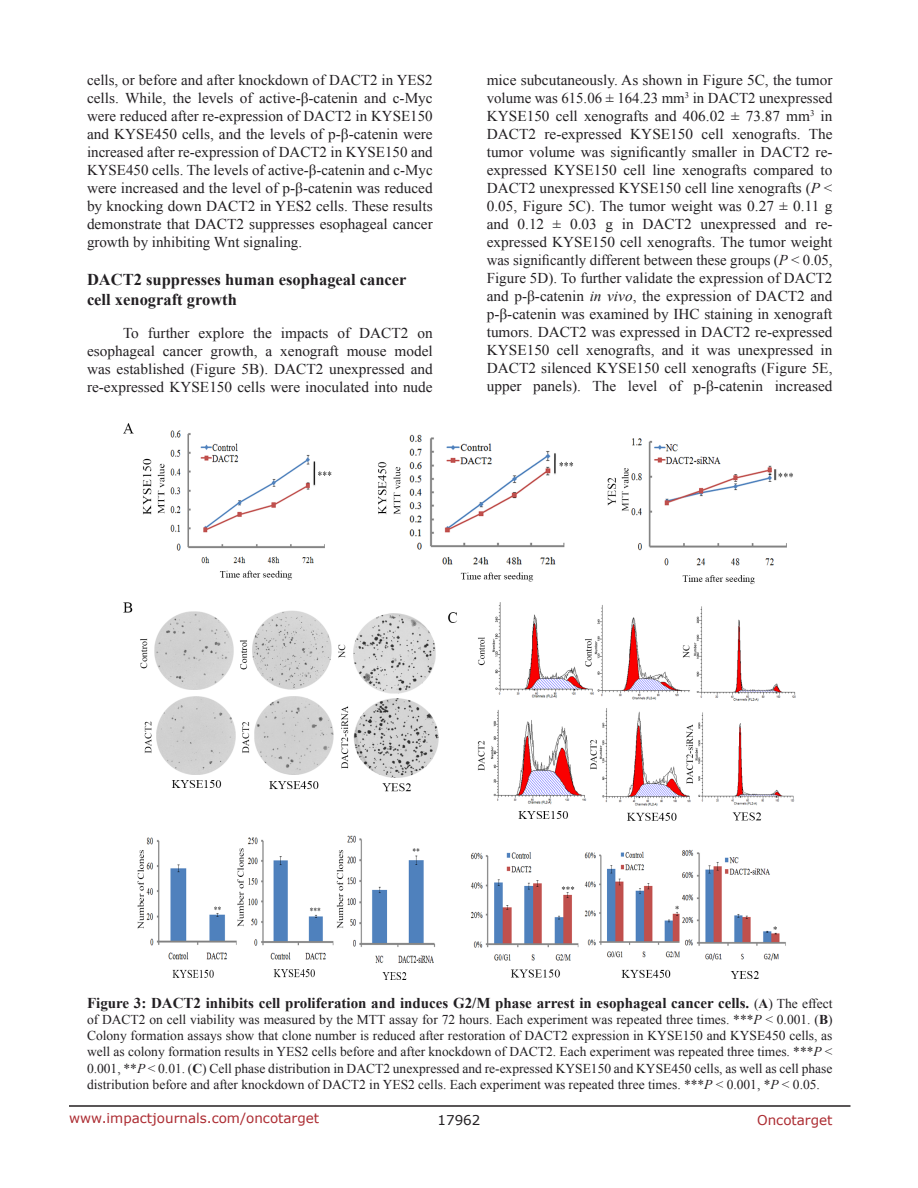
<style>
.page{position:relative;width:918px;height:1188px;background:#fff}
.page>*{position:absolute;margin:0;border:0;box-sizing:border-box;transform-origin:0 0}
.SubHeading{font:700 16.5px/19.8px "Times New Roman";color:#221f22}
.BodyText{font:15px/18px "Times New Roman";color:#221f22;text-align:justify}
.FigureText{font:700 15px "Times New Roman";color:#221f22}
.FigureText-2{font:13.5px/16.2px "Times New Roman";color:#221f22;text-align:justify}
.t1{font:13.5px "Verdana";color:#ac2b31}
.t2{font:13.5px "Verdana";color:#221f22}
.s1{font-style:italic}
.s2{font-weight:400;font-size:13.5px}
.s3{font-size:13.5px}
.s4{font-weight:700}
</style>
<div class="page">
<hr style="left:69px;top:1105px;width:781px;height:2px;background:#231f20">
<img style="left:124px;top:423px;width:672px;height:557px">
<p class="BodyText" style="left:87px;top:71px;width:347px">cells, or before and after knockdown of DACT2 in YES2 cells. While, the levels of active-β-catenin and c-Myc were reduced after re-expression of DACT2 in KYSE150 and KYSE450 cells, and the levels of p-β-catenin were increased after re-expression of DACT2 in KYSE150 and KYSE450 cells. The levels of active-β-catenin and c-Myc were increased and the level of p-β-catenin was reduced by knocking down DACT2 in YES2 cells. These results demonstrate that DACT2 suppresses esophageal cancer growth by inhibiting Wnt signaling.</p>
<p class="SubHeading" style="left:87px;top:269px;width:321px">DACT2 suppresses human esophageal cancer cell xenograft growth</p>
<p class="BodyText" style="left:87px;top:324px;width:347px;text-indent:36px">To further explore the impacts of DACT2 on esophageal cancer growth, a xenograft mouse model was established (Figure 5B). DACT2 unexpressed and re-expressed KYSE150 cells were inoculated into nude</p>
<p class="BodyText" style="left:487px;top:71px;width:347px">mice subcutaneously. As shown in Figure 5C, the tumor volume was 615.06 ± 164.23 mm<sup>3</sup> in DACT2 unexpressed KYSE150 cell xenografts and 406.02 ± 73.87 mm<sup>3</sup> in DACT2 re-expressed KYSE150 cell xenografts. The tumor volume was significantly smaller in DACT2 re&shy;expressed KYSE150 cell line xenografts compared to DACT2 unexpressed KYSE150 cell line xenografts (<span class="s1">P</span> &lt; 0.05, Figure 5C). The tumor weight was 0.27 ± 0.11 g and 0.12 ± 0.03 g in DACT2 unexpressed and re&shy;expressed KYSE150 cell xenografts. The tumor weight was significantly different between these groups (<span class="s1">P</span> &lt; 0.05, Figure 5D). To further validate the expression of DACT2 and p-β-catenin <span class="s1">in vivo</span>, the expression of DACT2 and p-β-catenin was examined by IHC staining in xenograft tumors. DACT2 was expressed in DACT2 re-expressed KYSE150 cell xenografts, and it was unexpressed in DACT2 silenced KYSE150 cell xenografts (Figure 5E, upper panels). The level of p-β-catenin increased</p>
<p class="FigureText" style="left:87px;top:992px;width:747px">Figure 3: DACT2 inhibits cell proliferation and induces G2/M phase arrest in esophageal cancer cells. <span class="s2">(</span><span class="s3">A</span><span class="s2">) The effect</span></p>
<p class="FigureText-2" style="left:87px;top:1011px;width:747px">of DACT2 on cell viability was measured by the MTT assay for 72 hours. Each experiment was repeated three times. ***<span class="s1">P</span> &lt; 0.001. (<span class="s4">B</span>)<br>Colony formation assays show that clone number is reduced after restoration of DACT2 expression in KYSE150 and KYSE450 cells, as well as colony formation results in YES2 cells before and after knockdown of DACT2. Each experiment was repeated three times. ***<span class="s1">P</span> &lt; 0.001, **<span class="s1">P</span> &lt; 0.01. (<span class="s4">C</span>) Cell phase distribution in DACT2 unexpressed and re-expressed KYSE150 and KYSE450 cells, as well as cell phase distribution before and after knockdown of DACT2 in YES2 cells. Each experiment was repeated three times. ***<span class="s1">P</span> &lt; 0.001, *<span class="s1">P</span> &lt; 0.05.</p>
<p class="t1" style="left:69px;top:1109px;width:252px">www.impactjournals.com/oncotarget</p>
<p class="t2" style="left:438px;top:1111px;width:44px">17962</p>
<p class="t1" style="left:757px;top:1111px;width:77px">Oncotarget</p>
</div>
